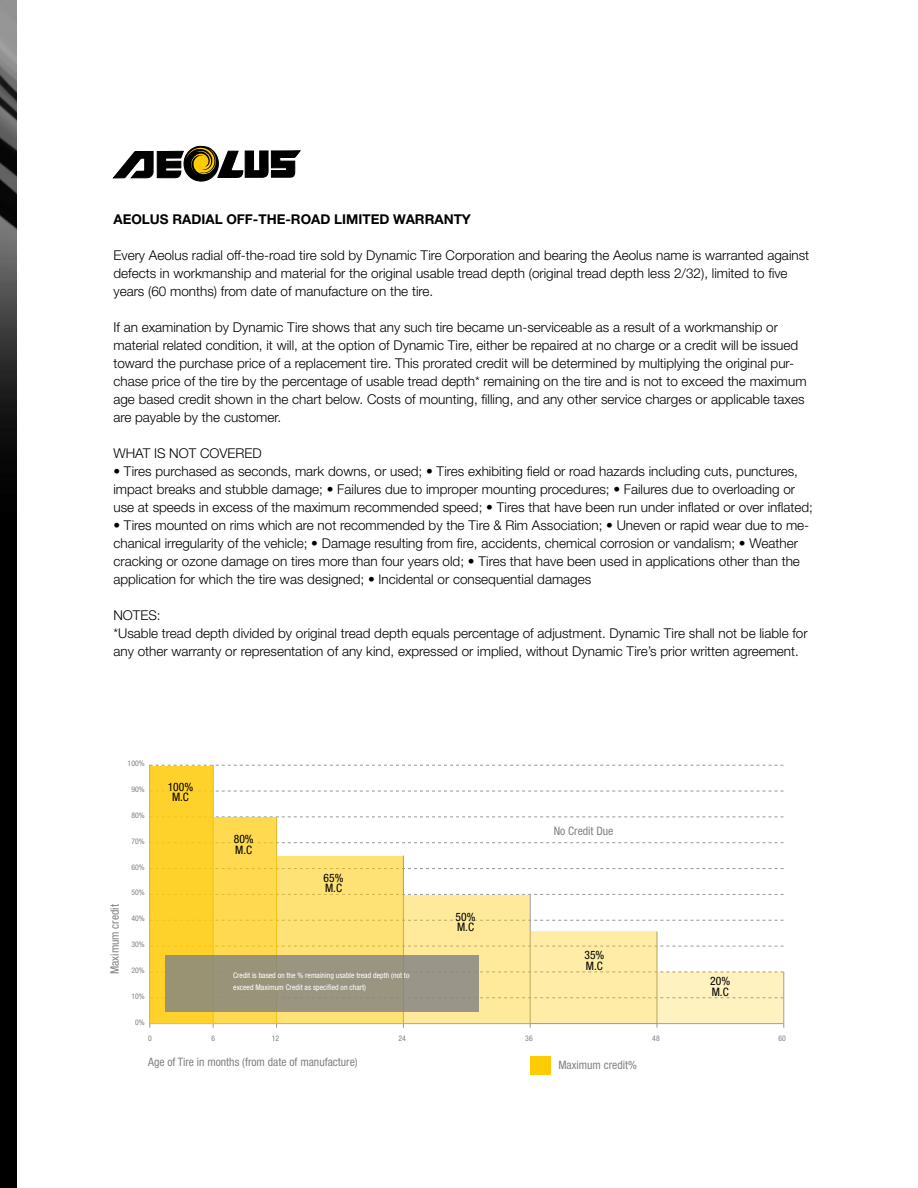
<style>
.page{position:relative;width:918px;height:1188px;background:#fff}
.page>*{position:absolute;margin:0;border:0;box-sizing:border-box;transform-origin:0 0}
.t1{font:300 13.5px/18px "Helvetica Neue LT Std";color:#000}
.t2{font:700 13.5px "Helvetica Neue LT Std";color:#000}
.t3{font:condensed 11.7px "Helvetica Neue LT Std";color:#808285}
.t4{font:condensed 11.7px/10.4px "Helvetica Neue LT Std";color:#000}
.t5{font:condensed 7.8px/11.7px "Helvetica Neue LT Std";color:#fff}
.t6{font:condensed 7.8px "Helvetica Neue LT Std";color:#808285}
</style>
<div class="page">
<div style="left:0;top:0;width:16px;height:1188px;background:#000"></div>
<img style="left:0;top:0;width:16px;height:448px">
<svg style="left:113px;top:146px;width:187px;height:36px"></svg>
<svg style="left:660px;top:946px;width:124px;height:1px"></svg>
<svg style="left:531px;top:920px;width:253px;height:1px"></svg>
<svg style="left:404px;top:894px;width:380px;height:1px"></svg>
<svg style="left:404px;top:868px;width:380px;height:1px"></svg>
<svg style="left:277px;top:842px;width:507px;height:1px"></svg>
<svg style="left:277px;top:817px;width:507px;height:1px"></svg>
<svg style="left:215px;top:791px;width:569px;height:1px"></svg>
<svg style="left:150px;top:765px;width:634px;height:1px"></svg>
<hr style="left:150px;top:1023px;width:634px;height:1px;background:#95979a">
<hr style="left:149px;top:765px;width:1px;height:263px;background:#95979a">
<hr style="left:213px;top:765px;width:1px;height:263px;background:#95979a">
<hr style="left:276px;top:817px;width:1px;height:211px;background:#95979a">
<hr style="left:403px;top:856px;width:1px;height:172px;background:#95979a">
<hr style="left:530px;top:895px;width:1px;height:133px;background:#95979a">
<hr style="left:657px;top:932px;width:1px;height:96px;background:#95979a">
<hr style="left:783px;top:972px;width:1px;height:56px;background:#95979a">
<div style="left:213px;top:817px;width:64px;height:206px;background:#ffda50"></div>
<div style="left:277px;top:856px;width:126px;height:167px;background:#ffe275"></div>
<div style="left:404px;top:895px;width:126px;height:128px;background:#ffea9b"></div>
<div style="left:530px;top:932px;width:127px;height:91px;background:#ffeca7"></div>
<div style="left:657px;top:972px;width:127px;height:51px;background:#fff2c1"></div>
<div style="left:150px;top:766px;width:63px;height:257px;background:#ffd22b"></div>
<div style="left:531px;top:1057px;width:20px;height:18px;background:#ffcb05"></div>
<div style="left:166px;top:955px;width:313px;height:57px;background:linear-gradient(to right,#999273,#99968b)"></div>
<p class="t2" style="left:113px;top:211px;width:359px">AEOLUS RADIAL OFF-THE-ROAD LIMITED WARRANTY</p>
<p class="t1" style="left:113px;top:246px;width:697px">Every Aeolus radial off-the-road tire sold by Dynamic Tire Corporation and bearing the Aeolus name is warranted against defects in workmanship and material for the original usable tread depth (original tread depth less 2/32), limited to five years (60 months) from date of manufacture on the tire.</p>
<p class="t1" style="left:113px;top:318px;width:695px">If an examination by Dynamic Tire shows that any such tire became un-serviceable as a result of a workmanship or material related condition, it will, at the option of Dynamic Tire, either be repaired at no charge or a credit will be issued toward the purchase price of a replacement tire. This prorated credit will be determined by multiplying the original pur&shy;chase price of the tire by the percentage of usable tread depth* remaining on the tire and is not to exceed the maximum age based credit shown in the chart below. Costs of mounting, filling, and any other service charges or applicable taxes are payable by the customer.</p>
<p class="t1" style="left:113px;top:444px;width:150px">WHAT IS NOT COVERED</p>
<p class="t1" style="left:113px;top:462px;width:701px">• Tires purchased as seconds, mark downs, or used; • Tires exhibiting field or road hazards including cuts, punctures, impact breaks and stubble damage; • Failures due to improper mounting procedures; • Failures due to overloading or use at speeds in excess of the maximum recommended speed; • Tires that have been run under inflated or over inflated;</p>
<p class="t1" style="left:113px;top:516px;width:697px">• Tires mounted on rims which are not recommended by the Tire &amp; Rim Association; • Uneven or rapid wear due to me&shy;chanical irregularity of the vehicle; • Damage resulting from fire, accidents, chemical corrosion or vandalism; • Weather cracking or ozone damage on tires more than four years old; • Tires that have been used in applications other than the application for which the tire was designed; • Incidental or consequential damages</p>
<p class="t1" style="left:113px;top:606px;width:696px">NOTES:<br>*Usable tread depth divided by original tread depth equals percentage of adjustment. Dynamic Tire shall not be liable for any other warranty or representation of any kind, expressed or implied, without Dynamic Tire’s prior written agreement.</p>
<p class="t3" style="left:108px;top:974px;width:71px;rotate:-90deg">Maximum credit</p>
<p class="t6" style="left:128px;top:759px;width:19px">100%</p>
<p class="t6" style="left:131px;top:785px;width:15px">90%</p>
<p class="t6" style="left:131px;top:811px;width:15px">80%</p>
<p class="t6" style="left:131px;top:836px;width:15px">70%</p>
<p class="t6" style="left:131px;top:862px;width:15px">60%</p>
<p class="t6" style="left:131px;top:888px;width:15px">50%</p>
<p class="t6" style="left:131px;top:914px;width:15px">40%</p>
<p class="t6" style="left:131px;top:940px;width:15px">30%</p>
<p class="t6" style="left:131px;top:966px;width:15px">20%</p>
<p class="t6" style="left:131px;top:992px;width:15px">10%</p>
<p class="t6" style="left:135px;top:1017px;width:11px">0%</p>
<p class="t4" style="left:168px;top:782px;width:27px;text-align:center">100%<br>M.C</p>
<p class="t4" style="left:234px;top:834px;width:21px">80%<br>M.C</p>
<p class="t4" style="left:324px;top:872px;width:21px">65%<br>M.C</p>
<p class="t5" style="left:233px;top:970px;width:178px">Credit is based on the % remaining usable tread depth (not to exceed Maximum Credit as specified on chart)</p>
<p class="t4" style="left:456px;top:912px;width:21px">50%<br>M.C</p>
<p class="t3" style="left:554px;top:824px;width:61px">No Credit Due</p>
<p class="t4" style="left:584px;top:950px;width:21px">35%<br>M.C</p>
<p class="t4" style="left:710px;top:976px;width:21px">20%<br>M.C</p>
<p class="t6" style="left:148px;top:1034px;width:5px">0</p>
<p class="t6" style="left:211px;top:1034px;width:5px">6</p>
<p class="t6" style="left:272px;top:1034px;width:9px">12</p>
<p class="t6" style="left:398px;top:1034px;width:9px">24</p>
<p class="t6" style="left:525px;top:1034px;width:9px">36</p>
<p class="t6" style="left:652px;top:1034px;width:9px">48</p>
<p class="t6" style="left:778px;top:1034px;width:9px">60</p>
<p class="t3" style="left:148px;top:1055px;width:211px">Age of Tire in months (from date of manufacture)</p>
<p class="t3" style="left:558px;top:1059px;width:80px">Maximum credit%</p>
</div>
